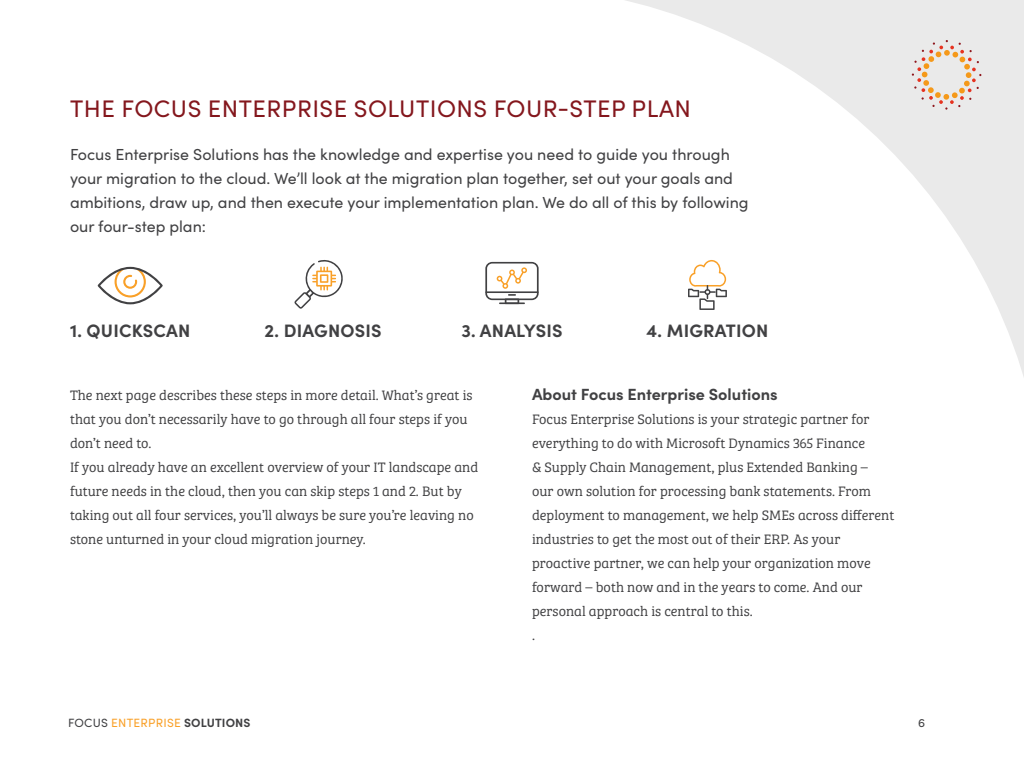
<style>
.page{position:relative;width:1024px;height:768px;background:#fff}
.page>*{position:absolute;margin:0;border:0;box-sizing:border-box;transform-origin:0 0}
.t1{font:24px "Sofia Pro";letter-spacing:.02em;color:#84171d}
.t2{font:700 18px "Sofia Pro";letter-spacing:.01em;color:#414143}
.t3{font:700 16.2px "Sofia Pro";color:#414143}
.t4{font:16px/24px "Sofia Pro";color:#414143}
.t5{font:14.2px/24px "Bree Serif Lt";color:#414143}
.t6{font:12px "Sofia Pro";letter-spacing:.02em;color:#f9a028}
.t7{font:12px "Sofia Pro";color:#414143}
.s1{color:#414143}
.s2{font-weight:700;color:#414143}
</style>
<div class="page">
<svg style="left:97px;top:0;width:927px;height:377px"></svg>
<svg style="left:912px;top:40px;width:69px;height:70px;background:#e9dace"></svg>
<svg style="left:485px;top:262px;width:54px;height:42px"></svg>
<svg style="left:688px;top:260px;width:39px;height:50px"></svg>
<svg style="left:98px;top:267px;width:65px;height:37px"></svg>
<svg style="left:294px;top:258px;width:51px;height:51px"></svg>
<h1 class="t1" style="left:70px;top:91px;width:622px">THE FOCUS ENTERPRISE SOLUTIONS FOUR-STEP PLAN</h1>
<p class="t4" style="left:70px;top:142px;width:680px">Focus Enterprise Solutions has the knowledge and expertise you need to guide you through your migration to the cloud. We’ll look at the migration plan together, set out your goals and ambitions, draw up, and then execute your implementation plan. We do all of this by following our four-step plan:</p>
<p class="t2" style="left:70px;top:317px;width:122px">1. QUICKSCAN</p>
<p class="t2" style="left:265px;top:317px;width:119px">2. DIAGNOSIS</p>
<p class="t2" style="left:461px;top:317px;width:103px">3. ANALYSIS</p>
<p class="t2" style="left:647px;top:317px;width:123px">4. MIGRATION</p>
<p class="t5" style="left:70px;top:382px;width:410px">The next page describes these steps in more detail. What’s great is that you don’t necessarily have to go through all four steps if you don’t need to.<br>If you already have an excellent overview of your IT landscape and future needs in the cloud, then you can skip steps 1 and 2. But by taking out all four services, you’ll always be sure you’re leaving no stone unturned in your cloud migration journey.</p>
<p class="t3" style="left:532px;top:382px;width:247px">About Focus Enterprise Solutions</p>
<p class="t5" style="left:532px;top:406px;width:364px">Focus Enterprise Solutions is your strategic partner for everything to do with Microsoft Dynamics 365 Finance<br>&amp; Supply Chain Management, plus Extended Banking –<br>our own solution for processing bank statements. From deployment to management, we help SMEs across different industries to get the most out of their ERP. As your proactive partner, we can help your organization move forward – both now and in the years to come. And our personal approach is central to this.<br>.</p>
<p class="t6" style="left:68px;top:714px;width:184px"><span class="s1">FOCUS</span> ENTERPRISE <span class="s2">SOLUTIONS</span></p>
<p class="t7" style="left:918px;top:714px;width:9px">6</p>
</div>
